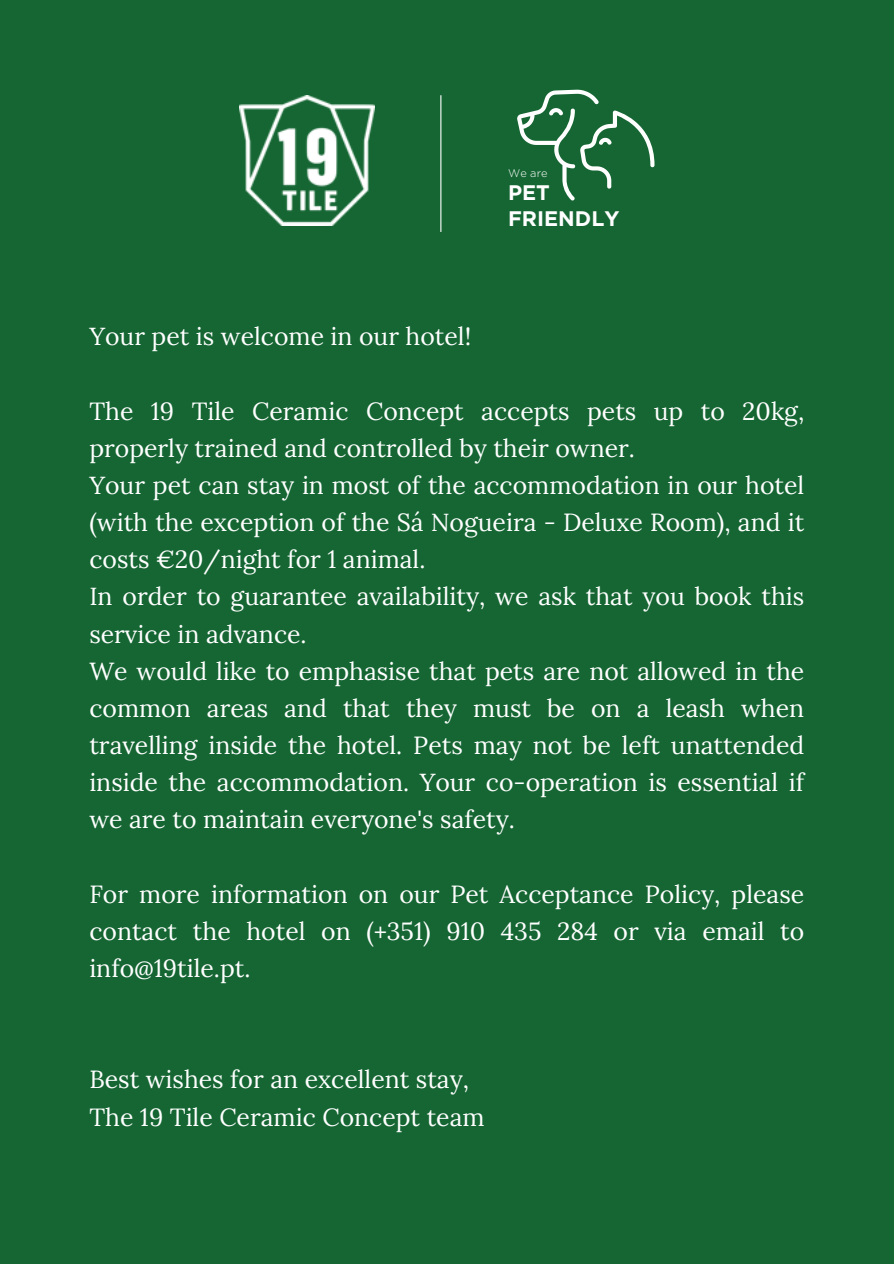
<style>
.page{position:relative;width:894px;height:1264px;background:#fff}
.page>*{position:absolute;margin:0;border:0;box-sizing:border-box;transform-origin:0 0}
.t1{font:24.75px/37.2px "Lora";color:#fff}
.t2{font:700 21px/25px "Gotham";color:#fff}
.t3{font:300 10.95px "Gotham Greek";color:#fff}
</style>
<div class="page">
<div style="left:0;top:0;width:893px;height:1263px;background:#156633"></div>
<img style="left:239px;top:95px;width:135px;height:131px">
<svg style="left:517px;top:90px;width:137px;height:110px"></svg>
<hr style="left:440px;top:95px;width:1px;height:137px;background:#fff">
<h1 class="t3" style="left:508px;top:167px;width:41px">We are</h1>
<h1 class="t2" style="left:508px;top:181px;width:113px">PET<br>FRIENDLY</h1>
<p class="t1" style="left:89px;top:318px;width:383px">Your pet is welcome in our hotel!</p>
<p class="t1" style="left:89px;top:392px;width:716px">The 19 Tile Ceramic Concept accepts pets up to 20kg, properly trained and controlled by their owner.<br>Your pet can stay in most of the accommodation in our hotel (with the exception of the Sá Nogueira - Deluxe Room), and it costs €20/night for 1 animal.<br>In order to guarantee availability, we ask that you book this service in advance.<br>We would like to emphasise that pets are not allowed in the common areas and that they must be on a leash when travelling inside the hotel. Pets may not be left unattended inside the accommodation. Your co-operation is essential if we are to maintain everyone's safety.</p>
<p class="t1" style="left:89px;top:875px;width:716px;text-align:justify">For more information on our Pet Acceptance Policy, please contact the hotel on (+351) 910 435 284 or via email to info@19tile.pt.</p>
<h2 class="t1" style="left:89px;top:1060px;width:396px">Best wishes for an excellent stay,<br>The 19 Tile Ceramic Concept team</h2>
</div>
